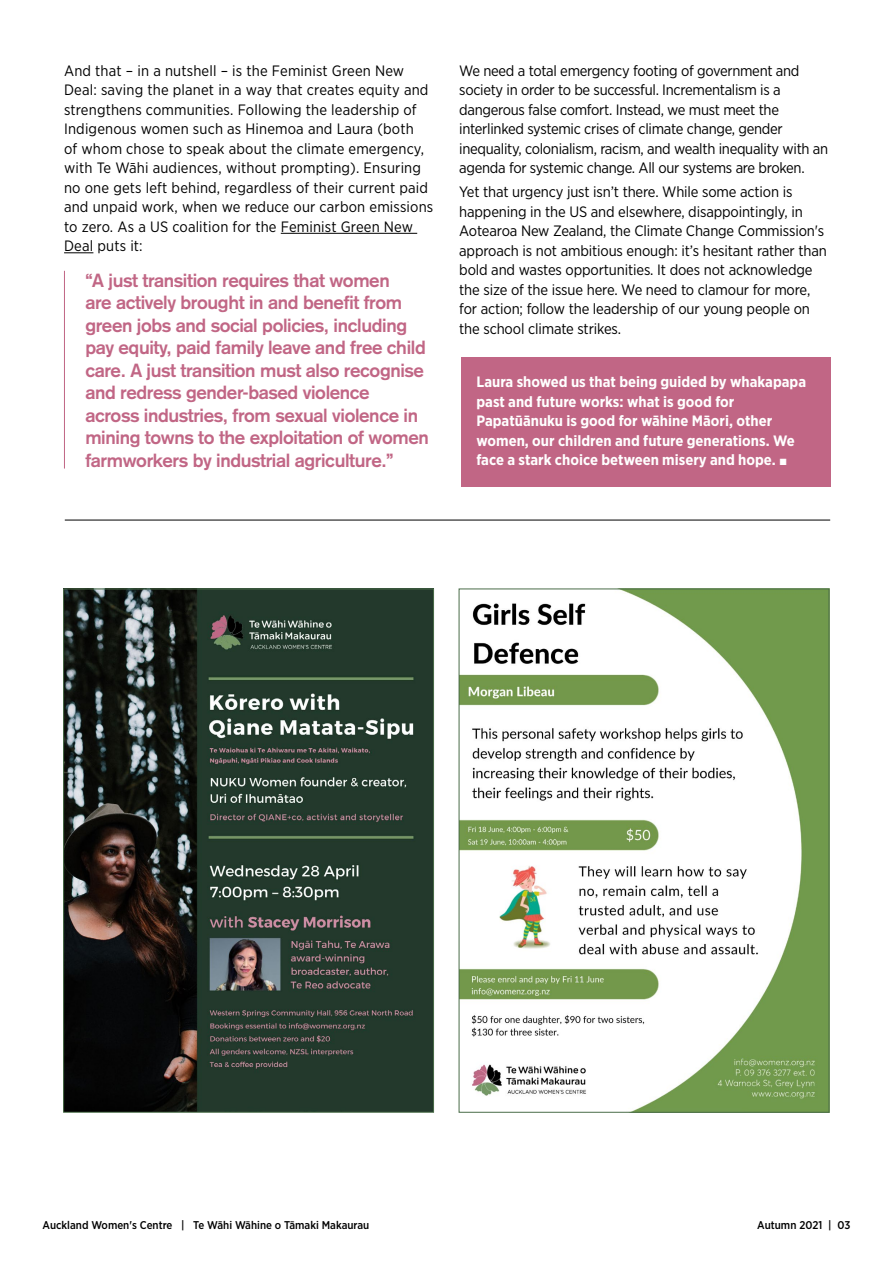
<style>
.page{position:relative;width:893px;height:1263px;background:#fff}
.page>*{position:absolute;margin:0;border:0;box-sizing:border-box;transform-origin:0 0}
.t1{font:700 18.75px/22.5px "Akzidenz Grotesk";letter-spacing:-.02em;color:#c16685}
.t2{font:15px/19.5px "Gotham Narrow";letter-spacing:-.01em;color:#000}
.t3{font:15px/19.5px "Gotham Narrow";letter-spacing:.01em;color:#000}
.t4{font:700 15px/19.5px "Gotham Narrow";color:#fff}
.t5{font:500 11.25px "Gotham Narrow";color:#000}
.s1{font-family:"Arial";font-size:13.5px}
</style>
<div class="page">
<div style="left:461px;top:357px;width:370px;height:129px;background:#c16685"></div>
<hr style="left:64px;top:271px;width:1px;height:197px;background:#c16685">
<img style="left:461px;top:591px;width:366px;height:519px">
<img style="left:65px;top:591px;width:367px;height:519px">
<hr style="left:281px;top:233px;width:136px;height:1px;background:#000">
<svg style="left:64px;top:252px;width:29px;height:1px"></svg>
<hr style="left:65px;top:520px;width:765px;height:1px;background:#000">
<p class="t3" style="left:64px;top:60px;width:371px">And that – in a nutshell – is the Feminist Green New Deal: saving the planet in a way that creates equity and strengthens communities. Following the leadership of Indigenous women such as Hinemoa and Laura (both<br>of whom chose to speak about the climate emergency, with Te Wāhi audiences, without prompting). Ensuring no one gets left behind, regardless of their current paid and unpaid work, when we reduce our carbon emissions to zero. As a US coalition for the Feminist Green New Deal puts it:</p>
<p class="t1" style="left:85px;top:269px;width:345px">“A just transition requires that women<br>are actively brought in and benefit from green jobs and social policies, including pay equity, paid family leave and free child care. A just transition must also recognise and redress gender-based violence<br>across industries, from sexual violence in mining towns to the exploitation of women farmworkers by industrial agriculture.”</p>
<p class="t2" style="left:459px;top:60px;width:370px">We need a total emergency footing of government and society in order to be successful. Incrementalism is a dangerous false comfort. Instead, we must meet the interlinked systemic crises of climate change, gender inequality, colonialism, racism, and wealth inequality with an agenda for systemic change. All our systems are broken.</p>
<p class="t2" style="left:459px;top:182px;width:369px">Yet that urgency just isn’t there. While some action is happening in the US and elsewhere, disappointingly, in Aotearoa New Zealand, the Climate Change Commission's approach is not ambitious enough: it’s hesitant rather than bold and wastes opportunities. It does not acknowledge the size of the issue here. We need to clamour for more, for action; follow the leadership of our young people on the school climate strikes.</p>
<p class="t4" style="left:476px;top:372px;width:331px">Laura showed us that being guided by whakapapa past and future works: what is good for Papatūānuku is good for wāhine Māori, other women, our children and future generations. We face a stark choice between misery and hope. <span class="s1">■</span></p>
<p class="t5" style="left:43px;top:1218px;width:328px">Auckland Women's Centre | Te Wāhi Wāhine o Tāmaki Makaurau</p>
<p class="t5" style="left:757px;top:1218px;width:95px">Autumn 2021 | 03</p>
</div>
